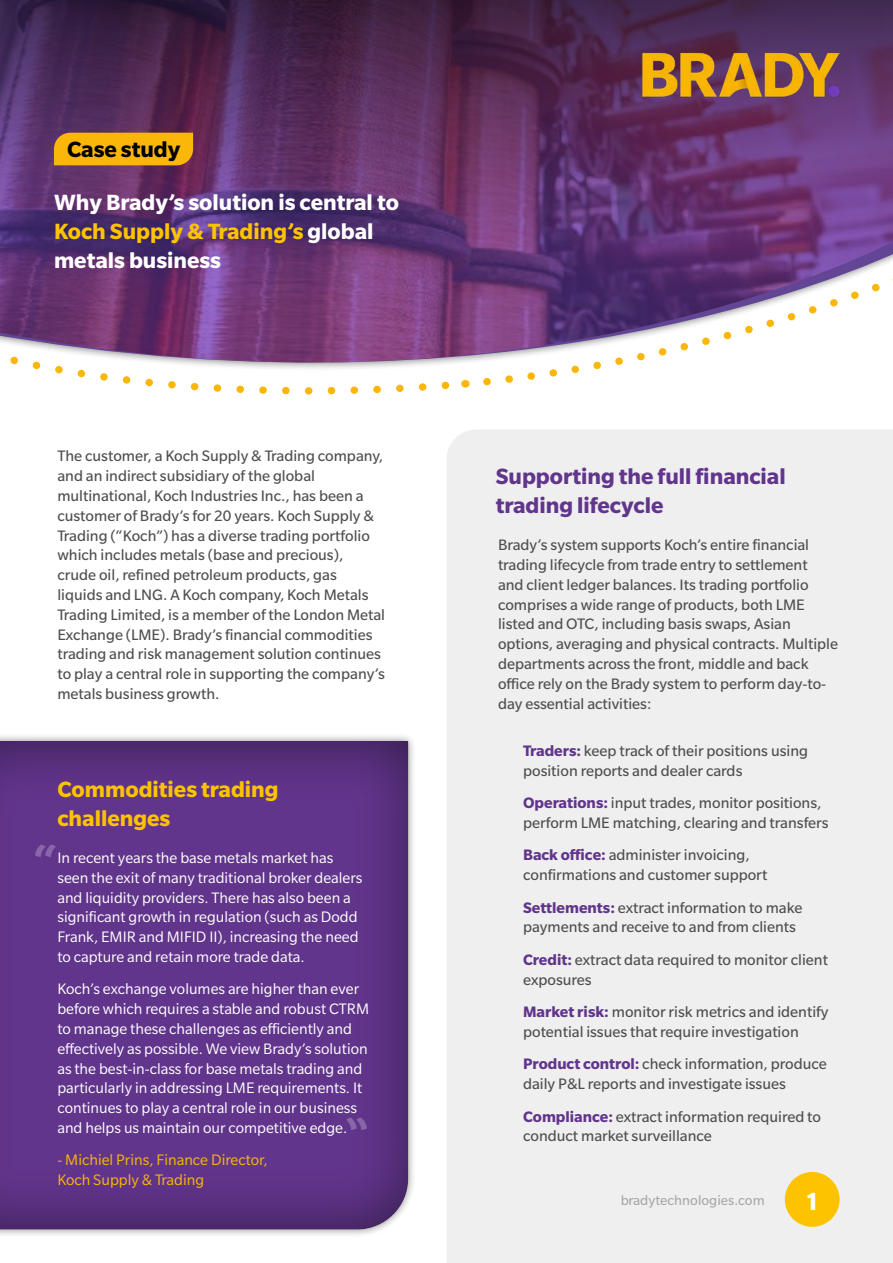
<style>
.page{position:relative;width:893px;height:1263px;background:#fff}
.page>*{position:absolute;margin:0;border:0;box-sizing:border-box;transform-origin:0 0}
.t1{font:700 45.3px "Slate Pro";color:#fff}
.t2{font:700 27px "Slate Pro";color:#fff}
.t3{font:700 24px/28.8px "Slate Pro";color:#fff}
.t4{font:700 24px/28.8px "Slate Pro";color:#62358c}
.t5{font:700 24px/28.8px "Slate Pro";color:#fdc300}
.t6{font:700 24px "Slate Pro";color:#000}
.t7{font:16.5px/19.8px "Slate Pro";color:#4f4f4f}
.t8{font:16.5px/19.8px "Slate Std";color:#fff}
.t9{font:16.5px/19.8px "Slate Std";color:#fab709}
.t10{font:15px "Slate Pro";color:#646363}
.s1{color:#fdc300}
.s2{color:#fdc303}
.s3{font-weight:700;color:#62358c}
</style>
<div class="page">
<div style="left:447px;top:430px;width:446px;height:833px;background:#efeff0"></div>
<div style="left:785px;top:1172px;width:55px;height:55px;background:#fdc300;border-radius:50%"></div>
<div style="left:0;top:731px;width:421px;height:499px;background:#000;opacity:.52"></div>
<svg style="left:0;top:242px;width:893px;height:120px;background:#6d3978"></svg>
<svg style="left:0;top:0;width:893px;height:242px;background:#572e62"></svg>
<img style="left:598px;top:9px;width:285px;height:132px">
<div style="left:54px;top:133px;width:139px;height:32px;background:#fab709"></div>
<svg style="left:479px;top:267px;width:414px;height:119px"></svg>
<svg style="left:0;top:345px;width:466px;height:50px"></svg>
<svg style="left:492px;top:741px;width:19px;height:14px"></svg>
<svg style="left:492px;top:793px;width:19px;height:14px"></svg>
<svg style="left:492px;top:846px;width:19px;height:14px"></svg>
<svg style="left:492px;top:898px;width:19px;height:13px"></svg>
<svg style="left:492px;top:949px;width:19px;height:14px"></svg>
<svg style="left:492px;top:1003px;width:19px;height:14px"></svg>
<svg style="left:492px;top:1057px;width:19px;height:14px"></svg>
<svg style="left:492px;top:1108px;width:19px;height:14px"></svg>
<svg style="left:346px;top:1117px;width:21px;height:13px"></svg>
<h3 class="t6" style="left:67px;top:136px;width:115px">Case study</h3>
<h3 class="t3" style="left:54px;top:188px;width:346px">Why Brady’s solution is central to<br><span class="s1">Koch Supply &amp; Trading</span><span class="s2">’s</span> global metals business</h3>
<p class="t7" style="left:57px;top:446px;width:329px">The customer, a Koch Supply &amp; Trading company, and an indirect subsidiary of the global multinational, Koch Industries Inc., has been a customer of Brady’s for 20 years. Koch Supply &amp; Trading (“Koch”) has a diverse trading portfolio which includes metals (base and precious), crude oil, refined petroleum products, gas liquids and LNG. A Koch company, Koch Metals Trading Limited, is a member of the London Metal Exchange (LME). Brady’s financial commodities trading and risk management solution continues to play a central role in supporting the company’s metals business growth.</p>
<h3 class="t5" style="left:57px;top:775px;width:223px">Commodities trading challenges</h3>
<h1 class="t1" style="left:35px;top:836px;width:24px">“</h1>
<p class="t8" style="left:57px;top:848px;width:307px">In recent years the base metals market has seen the exit of many traditional broker dealers and liquidity providers. There has also been a significant growth in regulation (such as Dodd Frank, EMIR and MIFID II), increasing the need to capture and retain more trade data.</p>
<p class="t8" style="left:57px;top:979px;width:313px">Koch’s exchange volumes are higher than ever before which requires a stable and robust CTRM to manage these challenges as efficiently and effectively as possible. We view Brady’s solution as the best-in-class for base metals trading and particularly in addressing LME requirements. It continues to play a central role in our business and helps us maintain our competitive edge.</p>
<p class="t9" style="left:57px;top:1150px;width:212px">- Michiel Prins, Finance Director,<br>Koch Supply &amp; Trading</p>
<h3 class="t4" style="left:496px;top:462px;width:292px">Supporting the full financial trading lifecycle</h3>
<p class="t7" style="left:498px;top:535px;width:342px">Brady’s system supports Koch’s entire financial trading lifecycle from trade entry to settlement<br>and client ledger balances. Its trading portfolio comprises a wide range of products, both LME listed and OTC, including basis swaps, Asian options, averaging and physical contracts. Multiple departments across the front, middle and back office rely on the Brady system to perform day-to&shy;day essential activities:</p>
<p class="t7" style="left:523px;top:741px;width:286px"><span class="s3">Traders:</span> keep track of their positions using position reports and dealer cards</p>
<p class="t7" style="left:523px;top:793px;width:307px"><span class="s3">Operations:</span> input trades, monitor positions, perform LME matching, clearing and transfers</p>
<p class="t7" style="left:523px;top:845px;width:246px"><span class="s3">Back office:</span> administer invoicing, confirmations and customer support</p>
<p class="t7" style="left:523px;top:897px;width:281px"><span class="s3">Settlements:</span> extract information to make payments and receive to and from clients</p>
<p class="t7" style="left:523px;top:950px;width:306px"><span class="s3">Credit:</span> extract data required to monitor client exposures</p>
<p class="t7" style="left:523px;top:1002px;width:307px"><span class="s3">Market risk:</span> monitor risk metrics and identify potential issues that require investigation</p>
<p class="t7" style="left:523px;top:1054px;width:305px"><span class="s3">Product control:</span> check information, produce daily P&amp;L reports and investigate issues</p>
<p class="t7" style="left:523px;top:1106px;width:299px"><span class="s3">Compliance:</span> extract information required to conduct market surveillance</p>
<p class="t10" style="left:620px;top:1193px;width:146px">bradytechnologies.com</p>
<h2 class="t2" style="left:804px;top:1186px;width:17px">1</h2>
</div>
